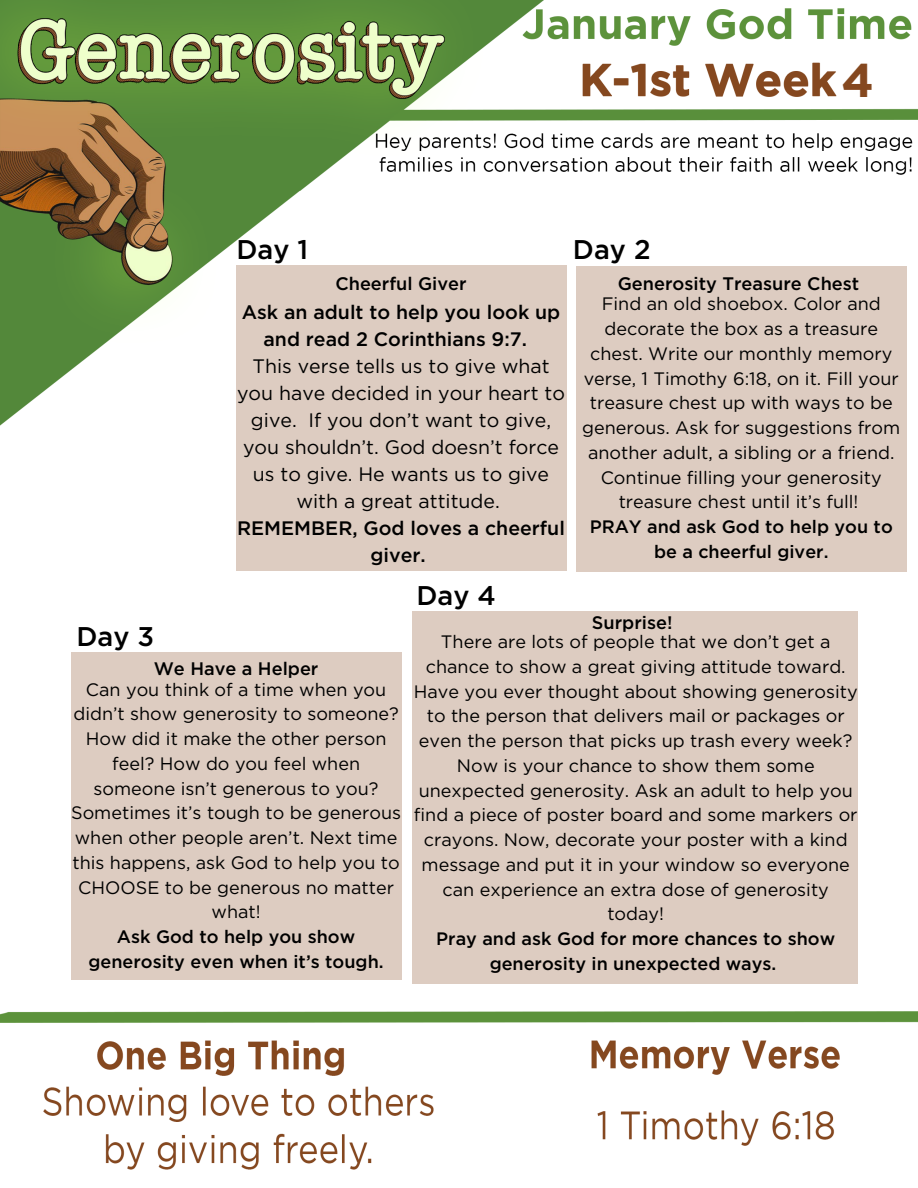
<style>
.page{position:relative;width:918px;height:1188px;background:#fff}
.page>*{position:absolute;margin:0;border:0;box-sizing:border-box;transform-origin:0 0}
.t1{font:700 47.25px "Gotham";color:#85481f}
.t2{font:500 27px "Gotham";color:#000}
.t3{font:19.5px/27px "Gotham";color:#000;text-align:center}
.t4{font:500 19.5px/27px "Gotham";color:#000;text-align:center}
.t5{font:500 18.15px "Gotham";color:#000}
.t6{font:18px/24.8px "Gotham";color:#000;text-align:center}
.t7{font:500 18px/24.8px "Gotham";color:#000;text-align:center}
</style>
<div class="page">
<img style="left:0;top:0;width:918px;height:1170px">
<div style="left:236px;top:265px;width:330px;height:306px;background:#ddccc1"></div>
<div style="left:576px;top:266px;width:330px;height:305px;background:#ddccc1"></div>
<div style="left:71px;top:652px;width:330px;height:327px;background:#ddccc1"></div>
<div style="left:412px;top:611px;width:446px;height:372px;background:#ddccc1"></div>
<h1 class="t1" style="left:842px;top:53px;width:34px">4</h1>
<h2 class="t2" style="left:236px;top:234px;width:73px">Day 1</h2>
<p class="t5" style="left:335px;top:273px;width:133px">Cheerful Giver</p>
<p class="t4" style="left:242px;top:299px;width:320px">Ask an adult to help you look up and read 2 Corinthians 9:7.</p>
<p class="t3" style="left:237px;top:353px;width:329px">This verse tells us to give what you have decided in your heart to give. If you don’t want to give, you shouldn’t. God doesn’t force us to give. He wants us to give with a great attitude.</p>
<p class="t4" style="left:237px;top:515px;width:329px">REMEMBER, God loves a cheerful giver.</p>
<h2 class="t2" style="left:416px;top:580px;width:81px">Day 4</h2>
<h2 class="t2" style="left:573px;top:234px;width:79px">Day 2</h2>
<p class="t5" style="left:618px;top:273px;width:243px">Generosity Treasure Chest</p>
<p class="t6" style="left:582px;top:292px;width:320px">Find an old shoebox. Color and decorate the box as a treasure chest. Write our monthly memory verse, 1 Timothy 6:18, on it. Fill your treasure chest up with ways to be generous. Ask for suggestions from another adult, a sibling or a friend.<br>Continue filling your generosity treasure chest until it’s full!</p>
<p class="t7" style="left:590px;top:514px;width:305px">PRAY and ask God to help you to be a cheerful giver.</p>
<p class="t5" style="left:592px;top:612px;width:82px">Surprise!</p>
<h2 class="t2" style="left:76px;top:621px;width:79px">Day 3</h2>
<p class="t6" style="left:414px;top:629px;width:445px">There are lots of people that we don’t get a chance to show a great giving attitude toward.<br>Have you ever thought about showing generosity to the person that delivers mail or packages or even the person that picks up trash every week?<br>Now is your chance to show them some unexpected generosity. Ask an adult to help you find a piece of poster board and some markers or crayons. Now, decorate your poster with a kind message and put it in your window so everyone can experience an extra dose of generosity today!</p>
<p class="t7" style="left:436px;top:926px;width:401px">Pray and ask God for more chances to show generosity in unexpected ways.</p>
<p class="t5" style="left:154px;top:658px;width:166px">We Have a Helper</p>
<p class="t6" style="left:71px;top:677px;width:331px">Can you think of a time when you didn’t show generosity to someone?<br>How did it make the other person feel? How do you feel when someone isn’t generous to you?<br>Sometimes it’s tough to be generous when other people aren’t. Next time this happens, ask God to help you to<br>CHOOSE to be generous no matter what!</p>
<p class="t7" style="left:89px;top:924px;width:297px">Ask God to help you show generosity even when it’s tough.</p>
</div>
